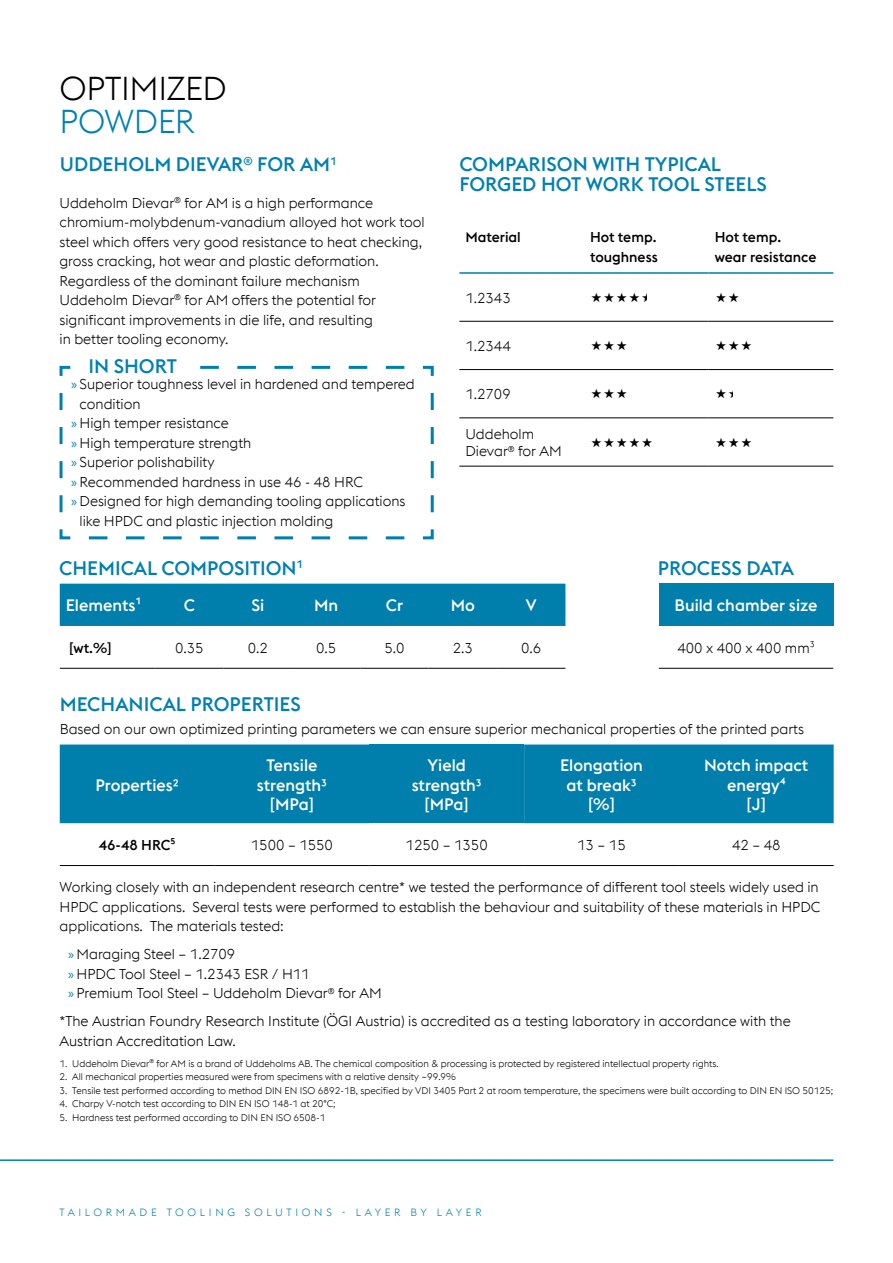
<style>
.page{position:relative;width:893px;height:1263px;background:#fff}
.page>*{position:absolute;margin:0;border:0;box-sizing:border-box;transform-origin:0 0}
.t1{font:300 33px "voestalpine";letter-spacing:-.015em;color:#000}
.t2{font:300 33px "voestalpine";letter-spacing:-.01em;color:#0080b0}
.t3{font:500 19.5px/19.5px "voestalpine";color:#0080b0}
.t4{font:500 16.5px/19.5px "voestalpine";color:#fff;text-align:center}
.t5{font:300 14.25px/19.5px "voestalpine";color:#000}
.t6{font:500 14.25px/19.5px "voestalpine";color:#000}
.t7{font:300 10.5px "voestalpine";letter-spacing:.35em;color:#0080b0}
.t8{font:300 9.6px "voestalpine";color:#000}
.s1{font-family:"Myriad Pro";font-weight:400;color:#0080b0}
</style>
<div class="page">
<hr style="left:0;top:1159px;width:833px;height:2px;background:#0080b0">
<div style="left:60px;top:584px;width:505px;height:42px;background:#007fac"></div>
<hr style="left:60px;top:668px;width:95px;height:1px;background:#000">
<hr style="left:155px;top:668px;width:69px;height:1px;background:#000">
<hr style="left:224px;top:668px;width:68px;height:1px;background:#000">
<hr style="left:292px;top:668px;width:68px;height:1px;background:#000">
<hr style="left:360px;top:668px;width:69px;height:1px;background:#000">
<hr style="left:429px;top:668px;width:68px;height:1px;background:#000">
<hr style="left:497px;top:668px;width:68px;height:1px;background:#000">
<div style="left:659px;top:584px;width:174px;height:42px;background:#007fac"></div>
<hr style="left:659px;top:668px;width:174px;height:1px;background:#000">
<div style="left:60px;top:744px;width:774px;height:79px;background:#007fac"></div>
<div style="left:369px;top:744px;width:155px;height:79px;background:#007fac"></div>
<hr style="left:60px;top:865px;width:155px;height:1px;background:#000">
<hr style="left:215px;top:865px;width:154px;height:1px;background:#000">
<hr style="left:369px;top:865px;width:155px;height:1px;background:#000">
<hr style="left:524px;top:865px;width:155px;height:1px;background:#000">
<hr style="left:679px;top:865px;width:155px;height:1px;background:#000">
<svg style="left:59px;top:365px;width:375px;height:175px"></svg>
<div style="left:81px;top:359px;width:103px;height:14px;background:#fff"></div>
<hr style="left:459px;top:321px;width:125px;height:1px;background:#000">
<hr style="left:584px;top:321px;width:125px;height:1px;background:#000">
<hr style="left:709px;top:321px;width:124px;height:1px;background:#000">
<hr style="left:459px;top:369px;width:125px;height:1px;background:#000">
<hr style="left:584px;top:369px;width:125px;height:1px;background:#000">
<hr style="left:709px;top:369px;width:124px;height:1px;background:#000">
<hr style="left:459px;top:418px;width:125px;height:1px;background:#000">
<hr style="left:584px;top:418px;width:125px;height:1px;background:#000">
<hr style="left:709px;top:418px;width:124px;height:1px;background:#000">
<hr style="left:459px;top:466px;width:125px;height:1px;background:#000">
<hr style="left:584px;top:466px;width:125px;height:1px;background:#000">
<hr style="left:709px;top:466px;width:124px;height:1px;background:#000">
<hr style="left:459px;top:272px;width:125px;height:2px;background:#007fac">
<hr style="left:584px;top:272px;width:125px;height:2px;background:#007fac">
<hr style="left:709px;top:272px;width:124px;height:2px;background:#007fac">
<h1 class="t1" style="left:60px;top:69px;width:169px">OPTIMIZED</h1>
<h1 class="t2" style="left:60px;top:102px;width:137px">POWDER</h1>
<h2 class="t3" style="left:60px;top:155px;width:278px">UDDEHOLM DIEVAR<sup>®</sup> FOR AM<sup>1</sup></h2>
<p class="t5" style="left:60px;top:193px;width:367px">Uddeholm Dievar<sup>®</sup> for AM is a high performance chromium-molybdenum-vanadium alloyed hot work tool steel which offers very good resistance to heat checking, gross cracking, hot wear and plastic deformation.<br>Regardless of the dominant failure mechanism Uddeholm Dievar<sup>®</sup> for AM offers the potential for significant improvements in die life, and resulting<br>in better tooling economy.</p>
<h2 class="t3" style="left:88px;top:356px;width:90px">IN SHORT</h2>
<p class="t5" style="left:71px;top:375px;width:345px"><span class="s1">»</span> Superior toughness level in hardened and tempered</p>
<p class="t5" style="left:80px;top:394px;width:63px">condition</p>
<p class="t5" style="left:71px;top:414px;width:159px"><span class="s1">»</span> High temper resistance</p>
<p class="t5" style="left:71px;top:433px;width:182px"><span class="s1">»</span> High temperature strength</p>
<p class="t5" style="left:71px;top:453px;width:145px"><span class="s1">»</span> Superior polishability</p>
<p class="t5" style="left:71px;top:472px;width:293px"><span class="s1">»</span> Recommended hardness in use 46 - 48 HRC</p>
<p class="t5" style="left:71px;top:492px;width:336px"><span class="s1">»</span> Designed for high demanding tooling applications</p>
<p class="t5" style="left:80px;top:511px;width:255px">like HPDC and plastic injection molding</p>
<h2 class="t3" style="left:459px;top:155px;width:309px">COMPARISON WITH TYPICAL<br>FORGED HOT WORK TOOL STEELS</h2>
<p class="t6" style="left:465px;top:227px;width:57px">Material</p>
<p class="t6" style="left:590px;top:227px;width:69px">Hot temp. toughness</p>
<p class="t6" style="left:715px;top:227px;width:103px">Hot temp. wear resistance</p>
<p class="t5" style="left:465px;top:288px;width:47px">1.2343</p>
<p class="t5" style="left:465px;top:336px;width:47px">1.2344</p>
<p class="t5" style="left:465px;top:385px;width:47px">1.2709</p>
<p class="t5" style="left:465px;top:426px;width:98px;line-height:17.1px">Uddeholm<br>Dievar<sup>®</sup> for AM</p>
<h2 class="t3" style="left:59px;top:558px;width:245px">CHEMICAL COMPOSITION<sup>1</sup></h2>
<h2 class="t3" style="left:658px;top:558px;width:137px">PROCESS DATA</h2>
<p class="t4" style="left:66px;top:596px;width:77px">Elements¹</p>
<p class="t4" style="left:184px;top:596px;width:13px">C</p>
<p class="t4" style="left:251px;top:596px;width:14px">Si</p>
<p class="t4" style="left:314px;top:596px;width:26px">Mn</p>
<p class="t4" style="left:386px;top:596px;width:19px">Cr</p>
<p class="t4" style="left:451px;top:596px;width:26px">Mo</p>
<p class="t4" style="left:526px;top:596px;width:12px">V</p>
<p class="t6" style="left:69px;top:638px;width:44px">[wt.%]</p>
<p class="t5" style="left:175px;top:638px;width:30px">0.35</p>
<p class="t5" style="left:248px;top:638px;width:22px">0.2</p>
<p class="t5" style="left:316px;top:638px;width:22px">0.5</p>
<p class="t5" style="left:384px;top:638px;width:22px">5.0</p>
<p class="t5" style="left:453px;top:638px;width:22px">2.3</p>
<p class="t5" style="left:521px;top:638px;width:22px">0.6</p>
<p class="t4" style="left:674px;top:596px;width:145px">Build chamber size</p>
<p class="t5" style="left:677px;top:638px;width:139px">400 x 400 x 400 mm³</p>
<h2 class="t3" style="left:60px;top:694px;width:243px">MECHANICAL PROPERTIES</h2>
<p class="t5" style="left:60px;top:720px;width:746px">Based on our own optimized printing parameters we can ensure superior mechanical properties of the printed parts</p>
<p class="t4" style="left:96px;top:775px;width:85px">Properties2</p>
<p class="t4" style="left:257px;top:755px;width:72px">Tensile strength3 [MPa]</p>
<p class="t4" style="left:412px;top:755px;width:72px">Yield strength3 [MPa]</p>
<p class="t4" style="left:560px;top:755px;width:84px">Elongation at break3 [%]</p>
<p class="t4" style="left:704px;top:755px;width:106px">Notch impact energy4<br>[J]</p>
<p class="t6" style="left:99px;top:835px;width:78px">46-48 HRC5</p>
<p class="t5" style="left:251px;top:835px;width:84px">1500 – 1550</p>
<p class="t5" style="left:406px;top:835px;width:84px">1250 – 1350</p>
<p class="t5" style="left:577px;top:835px;width:50px">13 – 15</p>
<p class="t5" style="left:732px;top:835px;width:50px">42 – 48</p>
<p class="t5" style="left:60px;top:878px;width:762px;text-align:justify">Working closely with an independent research centre* we tested the performance of different tool steels widely used in HPDC applications. Several tests were performed to establish the behaviour and suitability of these materials in HPDC applications. The materials tested:</p>
<p class="t5" style="left:68px;top:945px;width:315px"><span class="s1">»</span> Maraging Steel – 1.2709<br><span class="s1">»</span> HPDC Tool Steel – 1.2343 ESR / H11<br><span class="s1">»</span> Premium Tool Steel – Uddeholm Dievar<sup>®</sup> for AM</p>
<p class="t5" style="left:60px;top:1012px;width:733px">*The Austrian Foundry Research Institute (ÖGI Austria) is accredited as a testing laboratory in accordance with the<br>Austrian Accreditation Law.</p>
<p class="t8" style="left:60px;top:1057px;width:661px">1. Uddeholm Dievar<sup>®</sup> for AM is a brand of Uddeholms AB. The chemical composition &amp; processing is protected by registered intellectual property rights.</p>
<p class="t8" style="left:60px;top:1071px;width:398px">2. All mechanical properties measured were from specimens with a relative density ~99.9%</p>
<p class="t8" style="left:60px;top:1084px;width:775px">3. Tensile test performed according to method DIN EN ISO 6892-1B, specified by VDI 3405 Part 2 at room temperature, the specimens were built according to DIN EN ISO 50125;</p>
<p class="t8" style="left:60px;top:1098px;width:278px">4. Charpy V-notch test according to DIN EN ISO 148-1 at 20°C;</p>
<p class="t8" style="left:60px;top:1111px;width:267px">5. Hardness test performed according to DIN EN ISO 6508-1</p>
<p class="t7" style="left:60px;top:1206px;width:424px">TAILORMADE TOOLING SOLUTIONS - LAYER BY LAYER</p>
</div>
